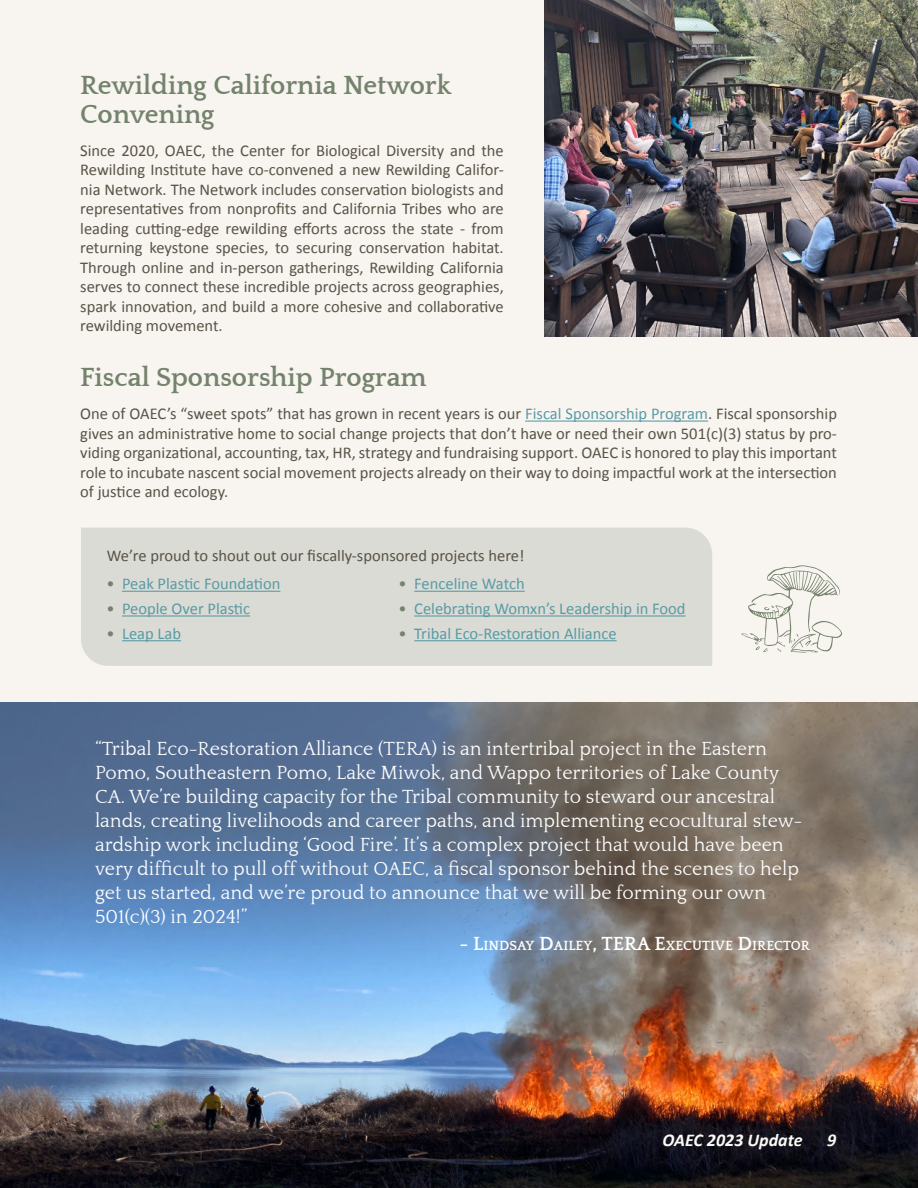
<style>
.page{position:relative;width:918px;height:1188px;background:#f8f4f0}
.page>*{position:absolute;margin:0;border:0;box-sizing:border-box;transform-origin:0 0}
.t1{font:700 27px/28.5px "Quattrocento";color:#73836c}
.t2{font:19.5px/24px "Quattrocento";color:#fff}
.t3{font:italic 700 18px "Calibri";color:#fcfaf7}
.t4{font:16.5px/19.5px "Calibri";color:#595347;text-align:justify}
.t5{font:16.5px "Calibri";color:#599ba5}
.t6{font:700 13.65px "Quattrocento";color:#fff}
.s1{color:#599ba5}
.s2{color:#73836c}
.s3{font-size:19.5px}
</style>
<div class="page">
<img style="left:0;top:976px;width:918px;height:212px">
<svg style="left:0;top:702px;width:918px;height:274px;background:#6c7b8f"></svg>
<svg style="left:741px;top:565px;width:101px;height:88px"></svg>
<hr style="left:525px;top:421px;width:183px;height:1px;background:#599ba5">
<img style="left:544px;top:0;width:374px;height:337px">
<div style="left:81px;top:528px;width:631px;height:138px;background:#dadbd4"></div>
<hr style="left:122px;top:591px;width:158px;height:1px;background:#599ba5">
<hr style="left:122px;top:615px;width:128px;height:2px;background:#599ba5">
<hr style="left:122px;top:640px;width:59px;height:1px;background:#599ba5">
<hr style="left:414px;top:591px;width:111px;height:1px;background:#599ba5">
<hr style="left:414px;top:615px;width:272px;height:2px;background:#599ba5">
<hr style="left:414px;top:640px;width:203px;height:1px;background:#599ba5">
<h1 class="t1" style="left:80px;top:74px;width:373px">Rewilding California Network<br>Convening</h1>
<p class="t4" style="left:80px;top:141px;width:425px">Since 2020, OAEC, the Center for Biological Diversity and the Rewilding Institute have co-convened a new Rewilding Califor&shy;nia Network. The Network includes conservation biologists and representatives from nonprofits and California Tribes who are leading cutting-edge rewilding efforts across the state - from returning keystone species, to securing conservation habitat.<br>Through online and in-person gatherings, Rewilding California serves to connect these incredible projects across geographies, spark innovation, and build a more cohesive and collaborative rewilding movement.</p>
<h1 class="t1" style="left:80px;top:365px;width:348px">Fiscal Sponsorship Program</h1>
<p class="t4" style="left:80px;top:405px;width:758px">One of OAEC’s “sweet spots” that has grown in recent years is our <span class="s1">Fiscal Sponsorship Program</span>. Fiscal sponsorship gives an administrative home to social change projects that don’t have or need their own 501(c)(3) status by pro&shy;viding organizational, accounting, tax, HR, strategy and fundraising support. OAEC is honored to play this important role to incubate nascent social movement projects already on their way to doing impactful work at the intersection of justice and ecology.</p>
<p class="t4" style="left:107px;top:546px;width:419px">We’re proud to shout out our fiscally-sponsored projects here!</p>
<p class="t5" style="left:106px;top:573px;width:175px"><span class="s2">•</span> Peak Plastic Foundation</p>
<p class="t5" style="left:106px;top:598px;width:145px"><span class="s2">•</span> People Over Plastic</p>
<p class="t5" style="left:106px;top:627px;width:76px"><span class="s2">•</span> Leap Lab</p>
<p class="t5" style="left:399px;top:578px;width:128px"><span class="s2">•</span> Fenceline Watch</p>
<p class="t5" style="left:399px;top:598px;width:288px"><span class="s2">•</span> Celebrating Womxn’s Leadership in Food</p>
<p class="t5" style="left:399px;top:623px;width:220px"><span class="s2">•</span> Tribal Eco-Restoration Alliance</p>
<p class="t2" style="left:95px;top:738px;width:709px">“Tribal Eco-Restoration Alliance (TERA) is an intertribal project in the Eastern Pomo, Southeastern Pomo, Lake Miwok, and Wappo territories of Lake County CA. We’re building capacity for the Tribal community to steward our ancestral lands, creating livelihoods and career paths, and implementing ecocultural stew&shy;ardship work including ‘Good Fire’. It’s a complex project that would have been very difficult to pull off without OAEC, a fiscal sponsor behind the scenes to help get us started, and we’re proud to announce that we will be forming our own 501(c)(3) in 2024!”</p>
<p class="t6" style="left:459px;top:940px;width:352px"><span class="s3">- L</span>INDSAY <span class="s3">D</span>AILEY<span class="s3">, TERA E</span>XECUTIVE <span class="s3">D</span>IRECTOR</p>
<p class="t3" style="left:662px;top:1134px;width:142px">OAEC 2023 Update</p>
<p class="t3" style="left:827px;top:1134px;width:11px">9</p>
</div>
